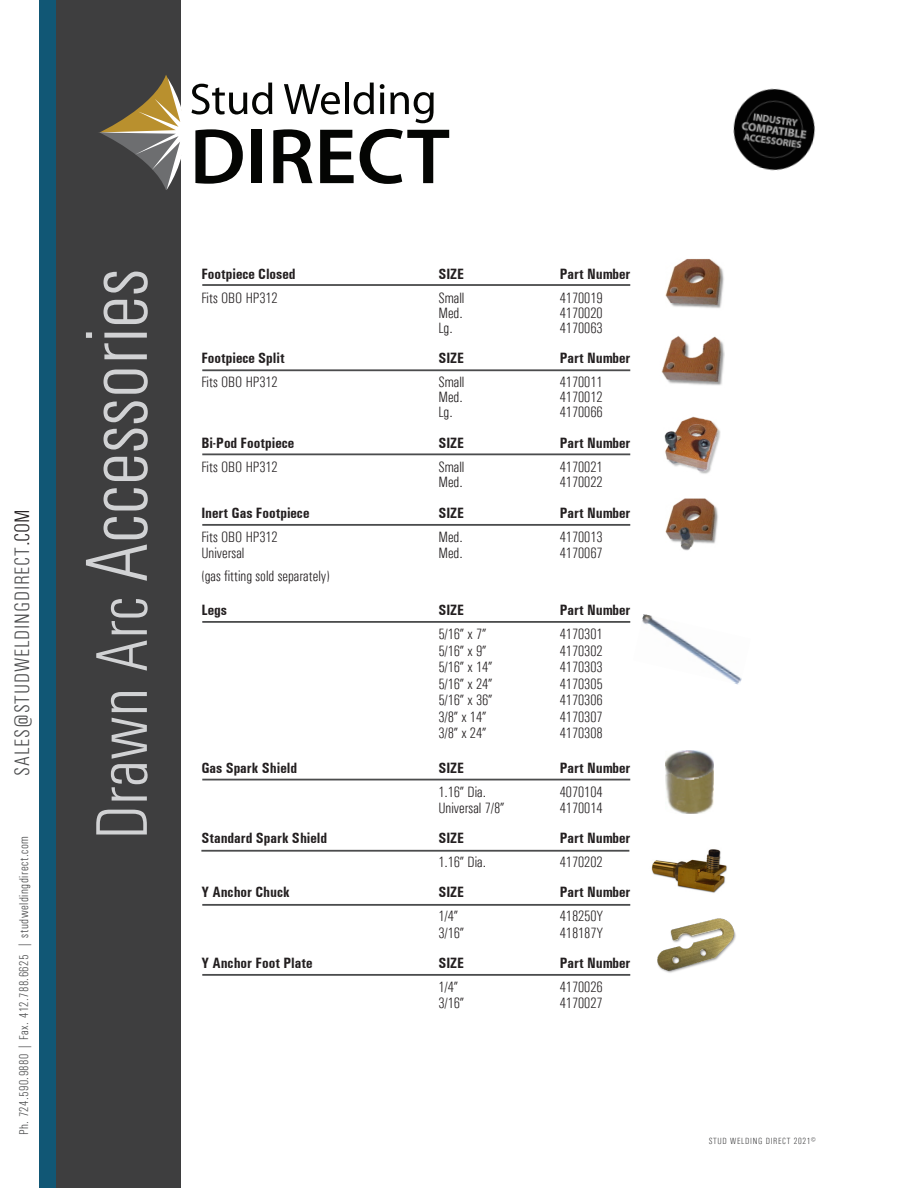
<style>
.page{position:relative;width:918px;height:1188px;background:#fff}
.page>*{position:absolute;margin:0;border:0;box-sizing:border-box;transform-origin:0 0}
.t1{font:300 condensed 88.5px "Univers";color:#d1d2d4}
.t2{font:300 condensed 21px "Univers";letter-spacing:.04em;color:#4b4c4d}
.t3{font:300 condensed 15px "Univers";color:#231f20}
.t4{font:700 condensed 15px "Univers";color:#231f20}
.t5{font:300 condensed 12.75px "Univers";letter-spacing:.04em;color:#4b4c4d}
.t6{font:300 condensed 9px "Univers";letter-spacing:.075em;color:#3e3e3f}
.s1{color:#231f20}
.s2{font-size:73.5px}
</style>
<div class="page">
<div style="left:48px;top:0;width:133px;height:1188px;background:#3e3e3f"></div>
<div style="left:39px;top:0;width:17px;height:1188px;background:#115775"></div>
<svg style="left:99px;top:75px;width:350px;height:115px"></svg>
<hr style="left:202px;top:284px;width:428px;height:2px;background:#4b4c4d">
<hr style="left:202px;top:369px;width:428px;height:2px;background:#4b4c4d">
<hr style="left:202px;top:453px;width:428px;height:2px;background:#4b4c4d">
<img style="left:666px;top:498px;width:52px;height:53px">
<img style="left:642px;top:614px;width:100px;height:71px">
<img style="left:666px;top:751px;width:48px;height:63px">
<img style="left:651px;top:849px;width:76px;height:44px">
<hr style="left:202px;top:524px;width:428px;height:2px;background:#4b4c4d">
<hr style="left:202px;top:621px;width:428px;height:2px;background:#4b4c4d">
<hr style="left:202px;top:779px;width:428px;height:1px;background:#4b4c4d">
<hr style="left:202px;top:904px;width:428px;height:2px;background:#4b4c4d">
<hr style="left:202px;top:974px;width:428px;height:2px;background:#4b4c4d">
<hr style="left:201px;top:850px;width:428px;height:2px;background:#4b4c4d">
<img style="left:657px;top:918px;width:79px;height:55px">
<img style="left:666px;top:258px;width:58px;height:50px">
<img style="left:661px;top:336px;width:63px;height:49px">
<img style="left:664px;top:416px;width:56px;height:58px">
<img style="left:733px;top:88px;width:82px;height:83px">
<h2 class="t2" style="left:10px;top:776px;width:268px;rotate:-90deg">SALES@STUDWELDINGDIRECT<span class="s1">.COM</span></h2>
<p class="t5" style="left:16px;top:1135px;width:301px;rotate:-90deg">Ph. 724.590.9880 | Fax. 412.788.6625 | studweldingdirect.com</p>
<p class="t1" style="left:66px;top:840px;width:572px;rotate:-90deg"><span class="s2">Drawn Arc</span> Accessories</p>
<p class="t4" style="left:201px;top:265px;width:95px">Footpiece Closed</p>
<p class="t4" style="left:438px;top:265px;width:27px">SIZE</p>
<p class="t4" style="left:560px;top:265px;width:72px">Part Number</p>
<p class="t3" style="left:201px;top:289px;width:78px">Fits OBO HP312</p>
<p class="t3" style="left:438px;top:289px;width:28px">Small</p>
<p class="t3" style="left:560px;top:289px;width:44px">4170019</p>
<p class="t3" style="left:438px;top:304px;width:26px">Med.</p>
<p class="t3" style="left:560px;top:304px;width:44px">4170020</p>
<p class="t3" style="left:438px;top:319px;width:16px">Lg.</p>
<p class="t3" style="left:560px;top:319px;width:44px">4170063</p>
<p class="t4" style="left:201px;top:349px;width:85px">Footpiece Split</p>
<p class="t4" style="left:438px;top:349px;width:27px">SIZE</p>
<p class="t4" style="left:560px;top:349px;width:72px">Part Number</p>
<p class="t3" style="left:201px;top:374px;width:78px">Fits OBO HP312</p>
<p class="t3" style="left:438px;top:374px;width:28px">Small</p>
<p class="t3" style="left:560px;top:374px;width:44px">4170011</p>
<p class="t3" style="left:438px;top:389px;width:26px">Med.</p>
<p class="t3" style="left:560px;top:389px;width:44px">4170012</p>
<p class="t3" style="left:438px;top:404px;width:16px">Lg.</p>
<p class="t3" style="left:560px;top:404px;width:44px">4170066</p>
<p class="t4" style="left:201px;top:434px;width:94px">Bi-Pod Footpiece</p>
<p class="t4" style="left:438px;top:434px;width:27px">SIZE</p>
<p class="t4" style="left:560px;top:434px;width:72px">Part Number</p>
<p class="t3" style="left:201px;top:458px;width:78px">Fits OBO HP312</p>
<p class="t3" style="left:438px;top:458px;width:28px">Small</p>
<p class="t3" style="left:560px;top:458px;width:44px">4170021</p>
<p class="t3" style="left:438px;top:473px;width:26px">Med.</p>
<p class="t3" style="left:560px;top:473px;width:44px">4170022</p>
<p class="t4" style="left:201px;top:504px;width:110px">Inert Gas Footpiece</p>
<p class="t4" style="left:438px;top:504px;width:27px">SIZE</p>
<p class="t4" style="left:560px;top:504px;width:72px">Part Number</p>
<p class="t3" style="left:201px;top:528px;width:78px">Fits OBO HP312</p>
<p class="t3" style="left:438px;top:528px;width:26px">Med.</p>
<p class="t3" style="left:560px;top:528px;width:44px">4170013</p>
<p class="t3" style="left:201px;top:545px;width:45px">Universal</p>
<p class="t3" style="left:438px;top:545px;width:26px">Med.</p>
<p class="t3" style="left:560px;top:545px;width:44px">4170067</p>
<p class="t3" style="left:201px;top:567px;width:130px">(gas fitting sold separately)</p>
<p class="t4" style="left:201px;top:601px;width:27px">Legs</p>
<p class="t4" style="left:438px;top:601px;width:27px">SIZE</p>
<p class="t4" style="left:560px;top:601px;width:72px">Part Number</p>
<p class="t3" style="left:438px;top:626px;width:50px">5/16” x 7”</p>
<p class="t3" style="left:560px;top:626px;width:44px">4170301</p>
<p class="t3" style="left:438px;top:642px;width:50px">5/16” x 9”</p>
<p class="t3" style="left:560px;top:642px;width:44px">4170302</p>
<p class="t3" style="left:438px;top:659px;width:56px">5/16” x 14”</p>
<p class="t3" style="left:560px;top:659px;width:44px">4170303</p>
<p class="t3" style="left:438px;top:675px;width:56px">5/16” x 24”</p>
<p class="t3" style="left:560px;top:675px;width:44px">4170305</p>
<p class="t3" style="left:438px;top:692px;width:56px">5/16” x 36”</p>
<p class="t3" style="left:560px;top:692px;width:44px">4170306</p>
<p class="t3" style="left:438px;top:708px;width:50px">3/8” x 14”</p>
<p class="t3" style="left:560px;top:708px;width:44px">4170307</p>
<p class="t3" style="left:438px;top:725px;width:50px">3/8” x 24”</p>
<p class="t3" style="left:560px;top:725px;width:44px">4170308</p>
<p class="t4" style="left:201px;top:759px;width:97px">Gas Spark Shield</p>
<p class="t4" style="left:438px;top:759px;width:27px">SIZE</p>
<p class="t4" style="left:560px;top:759px;width:72px">Part Number</p>
<p class="t3" style="left:438px;top:783px;width:49px">1.16” Dia.</p>
<p class="t3" style="left:560px;top:783px;width:44px">4070104</p>
<p class="t3" style="left:438px;top:800px;width:68px">Universal 7/8”</p>
<p class="t3" style="left:560px;top:800px;width:44px">4170014</p>
<p class="t4" style="left:201px;top:829px;width:127px">Standard Spark Shield</p>
<p class="t4" style="left:438px;top:829px;width:27px">SIZE</p>
<p class="t4" style="left:560px;top:829px;width:72px">Part Number</p>
<p class="t3" style="left:438px;top:854px;width:49px">1.16” Dia.</p>
<p class="t3" style="left:560px;top:854px;width:44px">4170202</p>
<p class="t4" style="left:201px;top:883px;width:90px">Y Anchor Chuck</p>
<p class="t4" style="left:438px;top:883px;width:27px">SIZE</p>
<p class="t4" style="left:560px;top:883px;width:72px">Part Number</p>
<p class="t3" style="left:438px;top:908px;width:21px">1/4”</p>
<p class="t3" style="left:560px;top:908px;width:45px">418250Y</p>
<p class="t3" style="left:438px;top:924px;width:27px">3/16”</p>
<p class="t3" style="left:560px;top:924px;width:45px">418187Y</p>
<p class="t4" style="left:201px;top:954px;width:113px">Y Anchor Foot Plate</p>
<p class="t4" style="left:438px;top:954px;width:27px">SIZE</p>
<p class="t4" style="left:560px;top:954px;width:72px">Part Number</p>
<p class="t3" style="left:438px;top:978px;width:21px">1/4”</p>
<p class="t3" style="left:560px;top:978px;width:44px">4170026</p>
<p class="t3" style="left:438px;top:995px;width:27px">3/16”</p>
<p class="t3" style="left:560px;top:995px;width:44px">4170027</p>
<p class="t6" style="left:709px;top:1136px;width:108px">STUD WELDING DIRECT 2021©</p>
</div>
